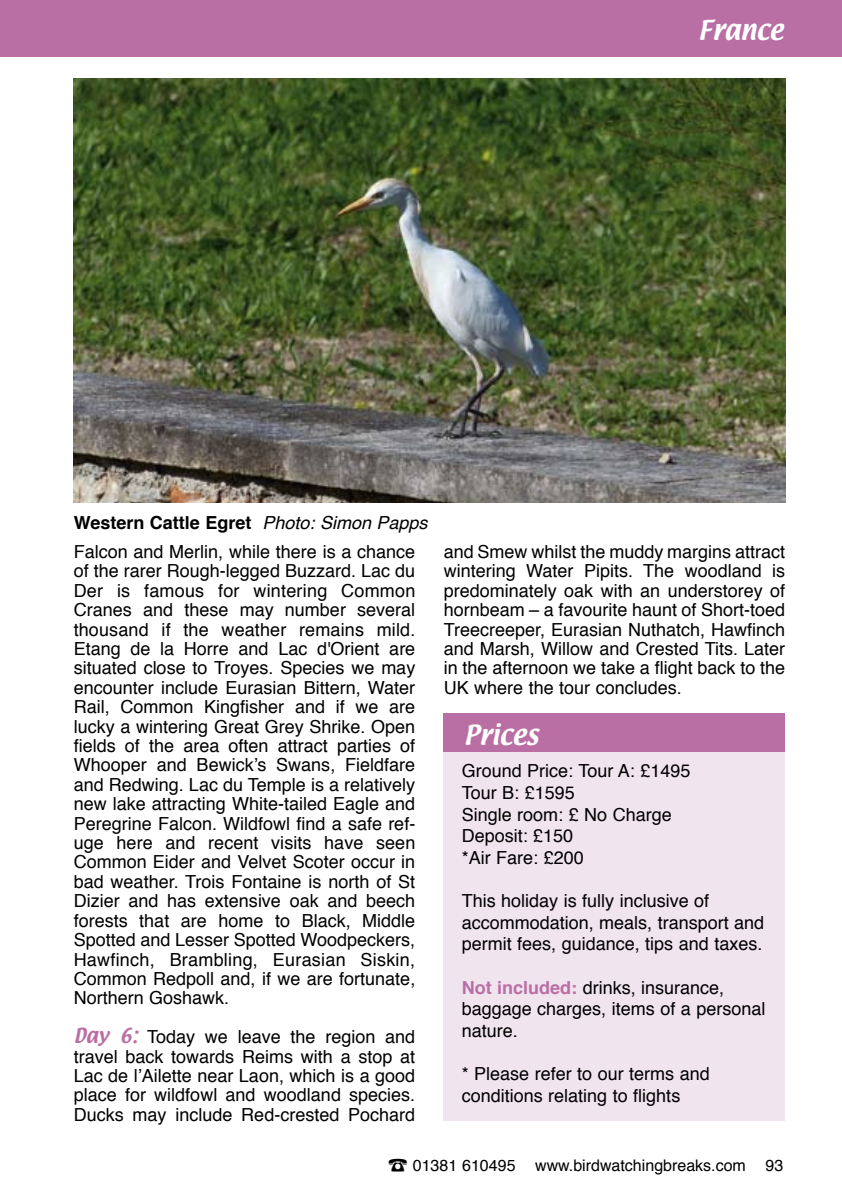
<style>
.page{position:relative;width:842px;height:1191px;background:#fff}
.page>*{position:absolute;margin:0;border:0;box-sizing:border-box;transform-origin:0 0}
.t1{font:24px "Textile";color:#fff}
.t2{font:18px/19.4px "Helvetica";color:#000}
.t3{font:700 18px "Helvetica";color:#000}
.t4{font:16px "Helvetica";color:#000}
.s1{font-weight:400;font-style:italic}
.s2{font-family:"Textile";color:#ba6fa4}
.s3{font-weight:700;color:#ba6fa4}
</style>
<div class="page">
<div style="left:0;top:0;width:842px;height:57px;background:#ba6fa4"></div>
<div style="left:444px;top:732px;width:341px;height:388px;background:#f0e4ef"></div>
<div style="left:444px;top:713px;width:341px;height:39px;background:#ba6fa4"></div>
<img style="left:74px;top:79px;width:711px;height:424px">
<h1 class="t1" style="left:698px;top:14px;width:87px">France</h1>
<p class="t3" style="left:74px;top:508px;width:355px">Western Cattle Egret <span class="s1">Photo: Simon Papps</span></p>
<p class="t2" style="left:74px;top:542px;width:343px;text-align:justify">Falcon and Merlin, while there is a chance of the rarer Rough-legged Buzzard. Lac du Der is famous for wintering Common Cranes and these may number several thousand if the weather remains mild.<br>Etang de la Horre and Lac d'Orient are situated close to Troyes. Species we may encounter include Eurasian Bittern, Water Rail, Common Kingfisher and if we are lucky a wintering Great Grey Shrike. Open fields of the area often attract parties of Whooper and Bewick’s Swans, Fieldfare and Redwing. Lac du Temple is a relatively new lake attracting White-tailed Eagle and Peregrine Falcon. Wildfowl find a safe ref&shy;uge here and recent visits have seen Common Eider and Velvet Scoter occur in bad weather. Trois Fontaine is north of St Dizier and has extensive oak and beech forests that are home to Black, Middle Spotted and Lesser Spotted Woodpeckers, Hawfinch, Brambling, Eurasian Siskin, Common Redpoll and, if we are fortunate, Northern Goshawk.</p>
<p class="t2" style="left:74px;top:1027px;width:343px;text-align:justify"><span class="s2">Day 6:</span> Today we leave the region and travel back towards Reims with a stop at Lac de l’Ailette near Laon, which is a good place for wildfowl and woodland species.<br>Ducks may include Red-crested Pochard</p>
<p class="t2" style="left:444px;top:542px;width:343px;text-align:justify">and Smew whilst the muddy margins attract wintering Water Pipits. The woodland is predominately oak with an understorey of hornbeam – a favourite haunt of Short-toed Treecreeper, Eurasian Nuthatch, Hawfinch and Marsh, Willow and Crested Tits. Later in the afternoon we take a flight back to the UK where the tour concludes.</p>
<h1 class="t1" style="left:464px;top:718px;width:76px">Prices</h1>
<p class="t2" style="left:462px;top:761px;width:230px;line-height:21.6px">Ground Price: Tour A: £1495<br>Tour B: £1595<br>Single room: £ No Charge<br>Deposit: £150<br>*Air Fare: £200</p>
<p class="t2" style="left:462px;top:890px;width:304px;line-height:21.6px">This holiday is fully inclusive of accommodation, meals, transport and permit fees, guidance, tips and taxes.</p>
<p class="t2" style="left:462px;top:977px;width:305px;line-height:21.6px"><span class="s3">Not included:</span> drinks, insurance, baggage charges, items of a personal nature.</p>
<p class="t2" style="left:462px;top:1063px;width:250px;line-height:21.6px">* Please refer to our terms and conditions relating to flights</p>
<p class="t4" style="left:388px;top:1152px;width:397px">☎ 01381 610495 www.birdwatchingbreaks.com 93</p>
</div>
